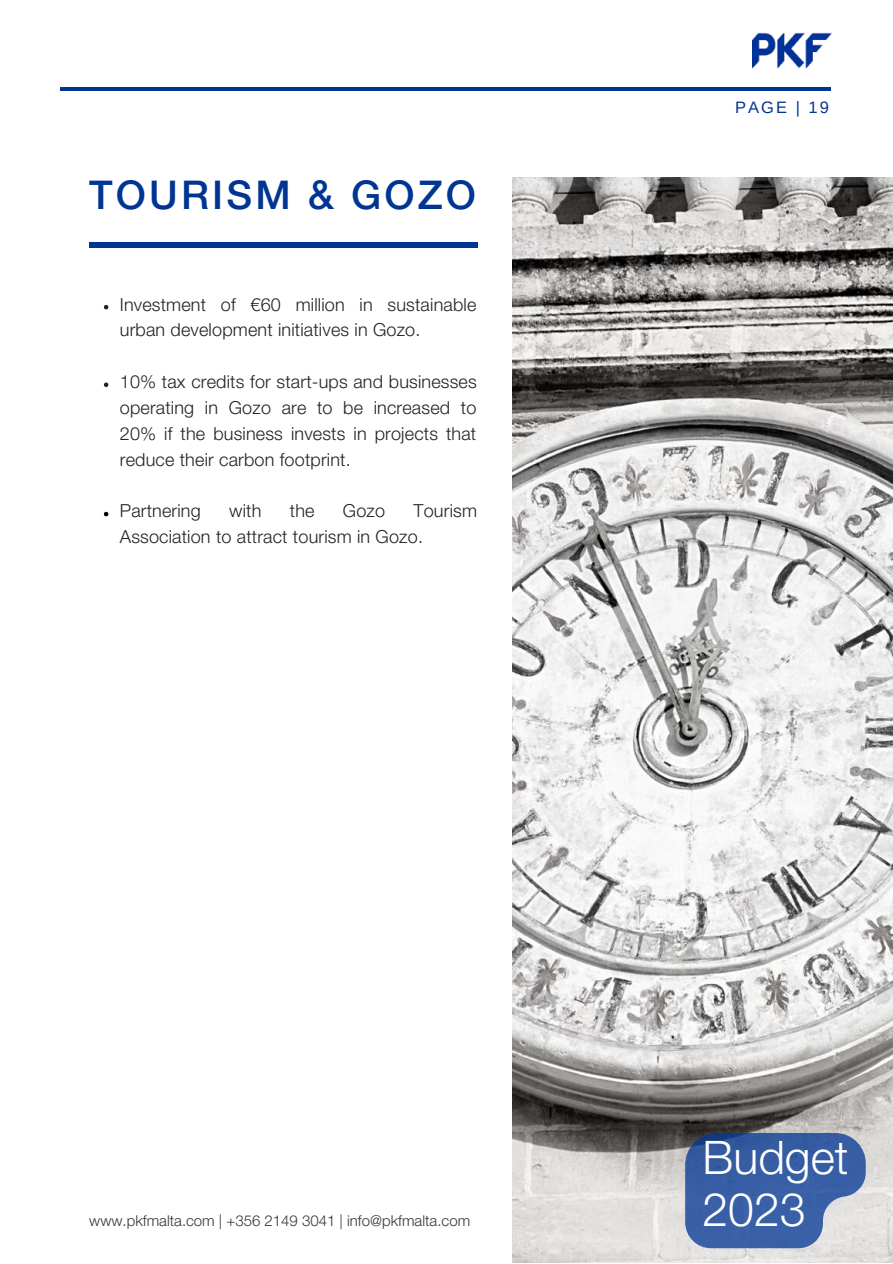
<style>
.page{position:relative;width:893px;height:1264px;background:#fff}
.page>*{position:absolute;margin:0;border:0;box-sizing:border-box;transform-origin:0 0}
.t1{font:300 46.35px/51.8px "Helvetica Neue LT Pro";color:#fff}
.t2{font:500 39.6px "Helvetica Neue LT Pro";letter-spacing:.08em;color:#003594}
.t3{font:300 18px/25.8px "Helvetica Neue LT Pro";letter-spacing:.01em;color:#222}
.t4{font:16.5px "Arimo";letter-spacing:.12em;color:#003594}
.t5{font:300 15px "Helvetica Neue LT Pro";color:#393536}
</style>
<div class="page">
<img style="left:512px;top:177px;width:380px;height:1085px">
<svg style="left:104px;top:305px;width:4px;height:4px"></svg>
<svg style="left:104px;top:382px;width:4px;height:5px"></svg>
<svg style="left:104px;top:512px;width:4px;height:4px"></svg>
<hr style="left:60px;top:87px;width:770px;height:4px;background:#003594">
<img style="left:752px;top:32px;width:79px;height:36px">
<svg style="left:685px;top:1132px;width:180px;height:116px;background:#4c6da9"></svg>
<div style="left:89px;top:242px;width:388px;height:6px;background:#003594"></div>
<h2 class="t2" style="left:89px;top:181px;width:388px">TOURISM &amp; GOZO</h2>
<p class="t3" style="left:120px;top:294px;width:358px">Investment of €60 million in sustainable urban development initiatives in Gozo.</p>
<p class="t3" style="left:120px;top:371px;width:358px;text-align:justify">10% tax credits for start-ups and businesses operating in Gozo are to be increased to 20% if the business invests in projects that reduce their carbon footprint.</p>
<p class="t3" style="left:120px;top:500px;width:82px">Partnering</p>
<p class="t3" style="left:229px;top:500px;width:34px">with</p>
<p class="t3" style="left:290px;top:500px;width:26px">the</p>
<p class="t3" style="left:343px;top:500px;width:44px">Gozo</p>
<p class="t3" style="left:120px;top:500px;width:358px;text-indent:294px">Tourism<br>Association to attract tourism in Gozo.</p>
<p class="t4" style="left:735px;top:98px;width:95px">PAGE | 19</p>
<p class="t5" style="left:89px;top:1215px;width:382px">www.pkfmalta.com | +356 2149 3041 | info@pkfmalta.com</p>
<h1 class="t1" style="left:702px;top:1138px;width:147px">Budget<br>2023</h1>
</div>
